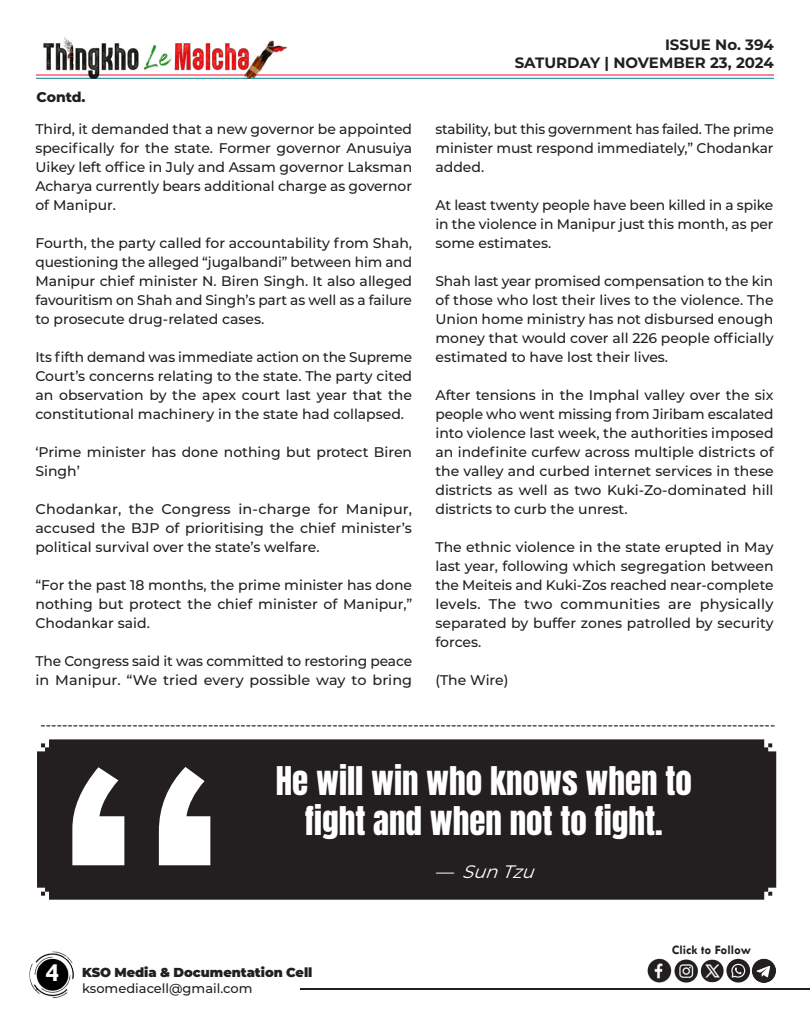
<style>
.page{position:relative;width:810px;height:1013px;background:#fff}
.page>*{position:absolute;margin:0;border:0;box-sizing:border-box;transform-origin:0 0}
.t1{font:700 344.8px "Tw Cen";color:#fff;scale:1.05 1}
.t2{font:33px/39.6px "Anton";color:#fff;text-align:center}
.t3{font:700 26px "Tw Cen";color:#fff}
.t4{font:italic 100 18px "Montserrat";color:#fff}
.t5{font:700 15px/18px "Montserrat";color:#231f20;text-align:right}
.t6{font:500 14px/19px "Montserrat";color:#231f20;text-align:justify}
.t7{font:800 14px "Montserrat";letter-spacing:-.01em;color:#231f20}
.t8{font:900 13px "Montserrat";letter-spacing:-.005em;color:#231f20}
.t9{font:500 13px "Montserrat";color:#231f20}
.t10{font:700 13px "Tw Cen";color:#231f20}
</style>
<div class="page">
<hr style="left:301px;top:988px;width:509px;height:1px;background:#231f20">
<img style="left:29px;top:951px;width:45px;height:47px">
<img style="left:647px;top:958px;width:129px;height:25px">
<hr style="left:36px;top:74px;width:738px;height:1px;background:#ff002d">
<hr style="left:36px;top:78px;width:738px;height:1px;background:#00848b">
<img style="left:36px;top:37px;width:254px;height:42px">
<div style="left:37px;top:739px;width:739px;height:160px;background:#231f20"></div>
<p class="t7" style="left:37px;top:87px;width:50px">Contd.</p>
<p class="t6" style="left:35px;top:119px;width:378px">Third, it demanded that a new governor be appointed specifically for the state. Former governor Anusuiya Uikey left office in July and Assam governor Laksman Acharya currently bears additional charge as governor of Manipur.</p>
<p class="t6" style="left:35px;top:233px;width:378px">Fourth, the party called for accountability from Shah, questioning the alleged “jugalbandi” between him and Manipur chief minister N. Biren Singh. It also alleged favouritism on Shah and Singh’s part as well as a failure to prosecute drug-related cases.</p>
<p class="t6" style="left:35px;top:347px;width:378px">Its fifth demand was immediate action on the Supreme Court’s concerns relating to the state. The party cited an observation by the apex court last year that the constitutional machinery in the state had collapsed.</p>
<p class="t6" style="left:35px;top:442px;width:378px">‘Prime minister has done nothing but protect Biren<br>Singh’</p>
<p class="t6" style="left:35px;top:499px;width:378px">Chodankar, the Congress in-charge for Manipur, accused the BJP of prioritising the chief minister’s political survival over the state’s welfare.</p>
<p class="t6" style="left:35px;top:575px;width:378px">“For the past 18 months, the prime minister has done nothing but protect the chief minister of Manipur,” Chodankar said.</p>
<p class="t6" style="left:35px;top:651px;width:378px">The Congress said it was committed to restoring peace in Manipur. “We tried every possible way to bring</p>
<p class="t5" style="left:515px;top:35px;width:261px">ISSUE No. 394<br>SATURDAY | NOVEMBER 23, 2024</p>
<p class="t6" style="left:435px;top:119px;width:340px">stability, but this government has failed. The prime minister must respond immediately,” Chodankar added.</p>
<p class="t6" style="left:435px;top:195px;width:340px">At least twenty people have been killed in a spike in the violence in Manipur just this month, as per some estimates.</p>
<p class="t6" style="left:435px;top:271px;width:340px">Shah last year promised compensation to the kin of those who lost their lives to the violence. The Union home ministry has not disbursed enough money that would cover all 226 people officially estimated to have lost their lives.</p>
<p class="t6" style="left:435px;top:385px;width:340px">After tensions in the Imphal valley over the six people who went missing from Jiribam escalated into violence last week, the authorities imposed an indefinite curfew across multiple districts of the valley and curbed internet services in these districts as well as two Kuki-Zo-dominated hill districts to curb the unrest.</p>
<p class="t6" style="left:435px;top:537px;width:340px">The ethnic violence in the state erupted in May last year, following which segregation between the Meiteis and Kuki-Zos reached near-complete levels. The two communities are physically separated by buffer zones patrolled by security forces.</p>
<p class="t6" style="left:435px;top:670px;width:75px">(The Wire)</p>
<p class="t6" style="left:775px;top:736px;width:736px;rotate:-180deg">----------------------------------------------------------------------------------------------------------------------------------------</p>
<h1 class="t1" style="left:53px;top:673px;width:167px">“</h1>
<h2 class="t2" style="left:276px;top:764px;width:418px">He will win who knows when to fight and when not to fight.</h2>
<p class="t4" style="left:434px;top:859px;width:109px">— SunTzu</p>
<h3 class="t3" style="left:46px;top:957px;width:15px">4</h3>
<p class="t8" style="left:82px;top:962px;width:232px">KSO Media &amp; Documentation Cell</p>
<p class="t9" style="left:82px;top:978px;width:172px">ksomediacell@gmail.com</p>
<p class="t10" style="left:672px;top:942px;width:81px">Click to Follow</p>
</div>
